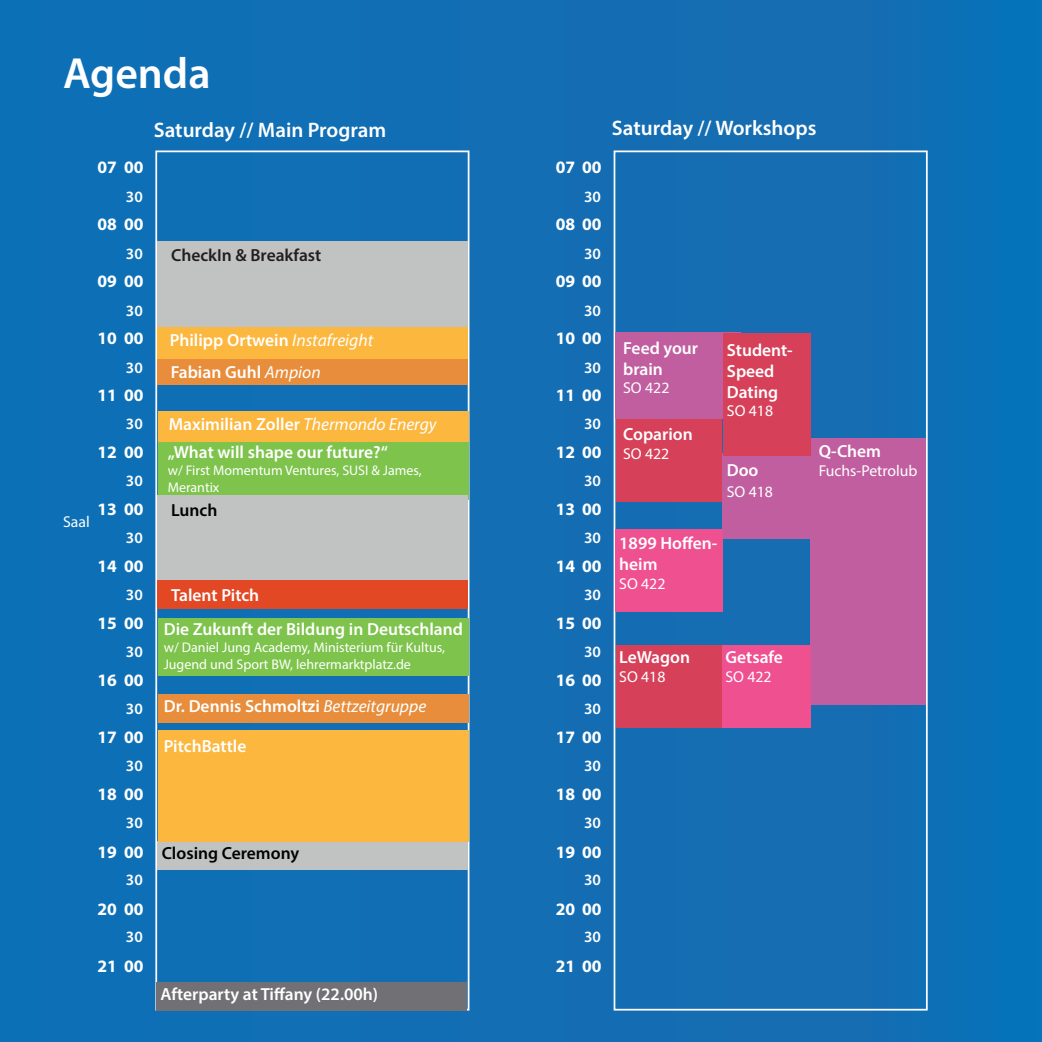
<style>
.page{position:relative;width:1042px;height:1042px;background:#116eb4}
.page>*{position:absolute;margin:0;border:0;box-sizing:border-box;transform-origin:0 0}
.t1{font:600 43.75px "Myriad Pro";color:#fff}
.t2{font:600 21px "Myriad Pro";color:#fff}
.t3{font:600 17.5px/21px "Myriad Pro";color:#fff}
.t4{font:700 17.5px "Myriad Pro";color:#fff}
.t5{font:600 17.5px "Myriad Pro";color:#000001}
.t6{font:600 17.5px "Myriad Pro";color:#231f20}
.t7{font:600 15.75px "Myriad Pro";color:#fff}
.t8{font:15.75px "Myriad Pro";color:#fff}
.t9{font:14px/16.8px "Myriad Pro";color:#fff}
.s1{font-weight:400;font-style:italic}
</style>
<div class="page">
<div style="left:157px;top:241px;width:311px;height:88px;background:#c1c3c3"></div>
<div style="left:157px;top:327px;width:311px;height:33px;background:#fcb73e"></div>
<div style="left:157px;top:359px;width:310px;height:26px;background:#e88d3b"></div>
<div style="left:158px;top:411px;width:310px;height:32px;background:#fcb73e"></div>
<div style="left:158px;top:441px;width:310px;height:58px;background:#7dc34c"></div>
<div style="left:157px;top:495px;width:311px;height:85px;background:#c1c3c3"></div>
<div style="left:157px;top:580px;width:311px;height:29px;background:#e34824"></div>
<div style="left:158px;top:694px;width:310px;height:29px;background:#e88d3b"></div>
<div style="left:158px;top:618px;width:310px;height:58px;background:#7dc34c"></div>
<div style="left:157px;top:841px;width:310px;height:29px;background:#c1c3c3"></div>
<div style="left:613px;top:150px;width:314px;height:860px;border:2px solid #fff"></div>
<div style="left:811px;top:438px;width:115px;height:266px;background:#c15ea0"></div>
<div style="left:722px;top:453px;width:89px;height:85px;background:#c15ea0"></div>
<div style="left:616px;top:645px;width:106px;height:82px;background:#d64159"></div>
<div style="left:615px;top:529px;width:107px;height:82px;background:#ef5090"></div>
<div style="left:158px;top:730px;width:310px;height:111px;background:#fcb73e"></div>
<div style="left:615px;top:332px;width:126px;height:87px;background:#c15ea0"></div>
<div style="left:723px;top:333px;width:88px;height:122px;background:#d64159"></div>
<div style="left:722px;top:645px;width:89px;height:82px;background:#ef5090"></div>
<div style="left:616px;top:419px;width:106px;height:82px;background:#d64159"></div>
<div style="left:156px;top:982px;width:310px;height:29px;background:#717074"></div>
<h1 class="t1" style="left:63px;top:46px;width:149px">Agenda</h1>
<p class="t8" style="left:63px;top:512px;width:28px">Saal</p>
<p class="t4" style="left:97px;top:155px;width:47px">07 00</p>
<p class="t7" style="left:126px;top:187px;width:18px">30</p>
<p class="t4" style="left:97px;top:212px;width:47px">08 00</p>
<p class="t7" style="left:126px;top:243px;width:18px">30</p>
<p class="t4" style="left:97px;top:269px;width:47px">09 00</p>
<p class="t7" style="left:126px;top:300px;width:18px">30</p>
<p class="t4" style="left:97px;top:327px;width:47px">10 00</p>
<p class="t7" style="left:126px;top:357px;width:18px">30</p>
<p class="t4" style="left:97px;top:384px;width:47px">11 00</p>
<p class="t7" style="left:126px;top:414px;width:18px">30</p>
<p class="t4" style="left:97px;top:441px;width:47px">12 00</p>
<p class="t7" style="left:126px;top:471px;width:18px">30</p>
<p class="t4" style="left:97px;top:498px;width:47px">13 00</p>
<p class="t7" style="left:126px;top:528px;width:18px">30</p>
<p class="t4" style="left:97px;top:555px;width:47px">14 00</p>
<p class="t7" style="left:126px;top:585px;width:18px">30</p>
<p class="t4" style="left:97px;top:612px;width:47px">15 00</p>
<p class="t7" style="left:126px;top:642px;width:18px">30</p>
<p class="t4" style="left:97px;top:669px;width:47px">16 00</p>
<p class="t7" style="left:126px;top:698px;width:18px">30</p>
<p class="t4" style="left:97px;top:726px;width:47px">17 00</p>
<p class="t7" style="left:126px;top:755px;width:18px">30</p>
<p class="t4" style="left:97px;top:783px;width:47px">18 00</p>
<p class="t7" style="left:126px;top:812px;width:18px">30</p>
<p class="t4" style="left:97px;top:840px;width:47px">19 00</p>
<p class="t7" style="left:126px;top:869px;width:18px">30</p>
<p class="t4" style="left:97px;top:897px;width:47px">20 00</p>
<p class="t7" style="left:126px;top:926px;width:18px">30</p>
<p class="t4" style="left:97px;top:954px;width:47px">21 00</p>
<p class="t2" style="left:154px;top:117px;width:234px">Saturday // Main Program</p>
<p class="t2" style="left:612px;top:115px;width:206px">Saturday // Workshops</p>
<p class="t4" style="left:556px;top:155px;width:47px">07 00</p>
<p class="t7" style="left:584px;top:187px;width:18px">30</p>
<p class="t4" style="left:556px;top:212px;width:47px">08 00</p>
<p class="t6" style="left:171px;top:244px;width:152px">CheckIn &amp; Breakfast</p>
<p class="t7" style="left:584px;top:243px;width:18px">30</p>
<p class="t4" style="left:556px;top:269px;width:47px">09 00</p>
<p class="t7" style="left:584px;top:300px;width:18px">30</p>
<p class="t3" style="left:170px;top:324px;width:205px;line-height:32.2px">Philipp Ortwein <span class="s1">Instafreight<br></span>Fabian Guhl <span class="s1">Ampion</span></p>
<p class="t3" style="left:168px;top:409px;width:270px;line-height:28.3px">Maximilian Zoller <span class="s1">Thermondo Energy </span>„What will shape our future?“</p>
<p class="t9" style="left:168px;top:462px;width:256px">w/ First Momentum Ventures, SUSI &amp; James,<br>Merantix</p>
<p class="t5" style="left:171px;top:499px;width:48px">Lunch</p>
<p class="t4" style="left:556px;top:327px;width:47px">10 00</p>
<p class="t7" style="left:584px;top:357px;width:18px">30</p>
<p class="t4" style="left:556px;top:384px;width:47px">11 00</p>
<p class="t7" style="left:584px;top:414px;width:18px">30</p>
<p class="t4" style="left:556px;top:441px;width:47px">12 00</p>
<p class="t7" style="left:584px;top:471px;width:18px">30</p>
<p class="t4" style="left:556px;top:498px;width:47px">13 00</p>
<p class="t3" style="left:623px;top:337px;width:76px">Feed your brain</p>
<p class="t8" style="left:623px;top:378px;width:48px">SO 422</p>
<p class="t3" style="left:623px;top:423px;width:71px">Coparion</p>
<p class="t8" style="left:623px;top:444px;width:48px">SO 422</p>
<p class="t3" style="left:727px;top:339px;width:67px">Student-<br>Speed<br>Dating</p>
<p class="t8" style="left:727px;top:401px;width:48px">SO 418</p>
<p class="t3" style="left:727px;top:459px;width:33px">Doo</p>
<p class="t8" style="left:727px;top:481px;width:48px">SO 418</p>
<p class="t3" style="left:819px;top:440px;width:64px">Q-Chem</p>
<p class="t8" style="left:819px;top:461px;width:100px">Fuchs-Petrolub</p>
<p class="t3" style="left:171px;top:584px;width:90px">Talent Pitch</p>
<p class="t7" style="left:584px;top:528px;width:18px">30</p>
<p class="t4" style="left:556px;top:555px;width:47px">14 00</p>
<p class="t7" style="left:584px;top:585px;width:18px">30</p>
<p class="t3" style="left:619px;top:532px;width:99px">1899 Hoffen&shy;heim</p>
<p class="t8" style="left:619px;top:574px;width:48px">SO 422</p>
<p class="t3" style="left:164px;top:618px;width:301px">Die Zukunft der Bildung in Deutschland</p>
<p class="t9" style="left:164px;top:639px;width:283px">w/ Daniel Jung Academy, Ministerium für Kultus,<br>Jugend und Sport BW, lehrermarktplatz.de</p>
<p class="t4" style="left:556px;top:612px;width:47px">15 00</p>
<p class="t7" style="left:584px;top:642px;width:18px">30</p>
<p class="t4" style="left:556px;top:669px;width:47px">16 00</p>
<p class="t3" style="left:619px;top:646px;width:72px">LeWagon</p>
<p class="t8" style="left:619px;top:667px;width:48px">SO 418</p>
<p class="t3" style="left:725px;top:646px;width:59px">Getsafe</p>
<p class="t8" style="left:725px;top:667px;width:48px">SO 422</p>
<p class="t3" style="left:164px;top:695px;width:264px">Dr. Dennis Schmoltzi <span class="s1">Bettzeitgruppe</span></p>
<p class="t7" style="left:584px;top:698px;width:18px">30</p>
<p class="t3" style="left:164px;top:735px;width:84px">PitchBattle</p>
<p class="t4" style="left:556px;top:726px;width:47px">17 00</p>
<p class="t7" style="left:584px;top:755px;width:18px">30</p>
<p class="t4" style="left:556px;top:783px;width:47px">18 00</p>
<p class="t7" style="left:584px;top:812px;width:18px">30</p>
<p class="t5" style="left:162px;top:842px;width:139px">Closing Ceremony</p>
<p class="t4" style="left:556px;top:840px;width:47px">19 00</p>
<p class="t7" style="left:584px;top:869px;width:18px">30</p>
<p class="t4" style="left:556px;top:897px;width:47px">20 00</p>
<p class="t7" style="left:584px;top:926px;width:18px">30</p>
<p class="t4" style="left:556px;top:954px;width:47px">21 00</p>
<p class="t3" style="left:160px;top:982px;width:219px">Afterparty at Tiffany (22.00h)</p>
</div>
